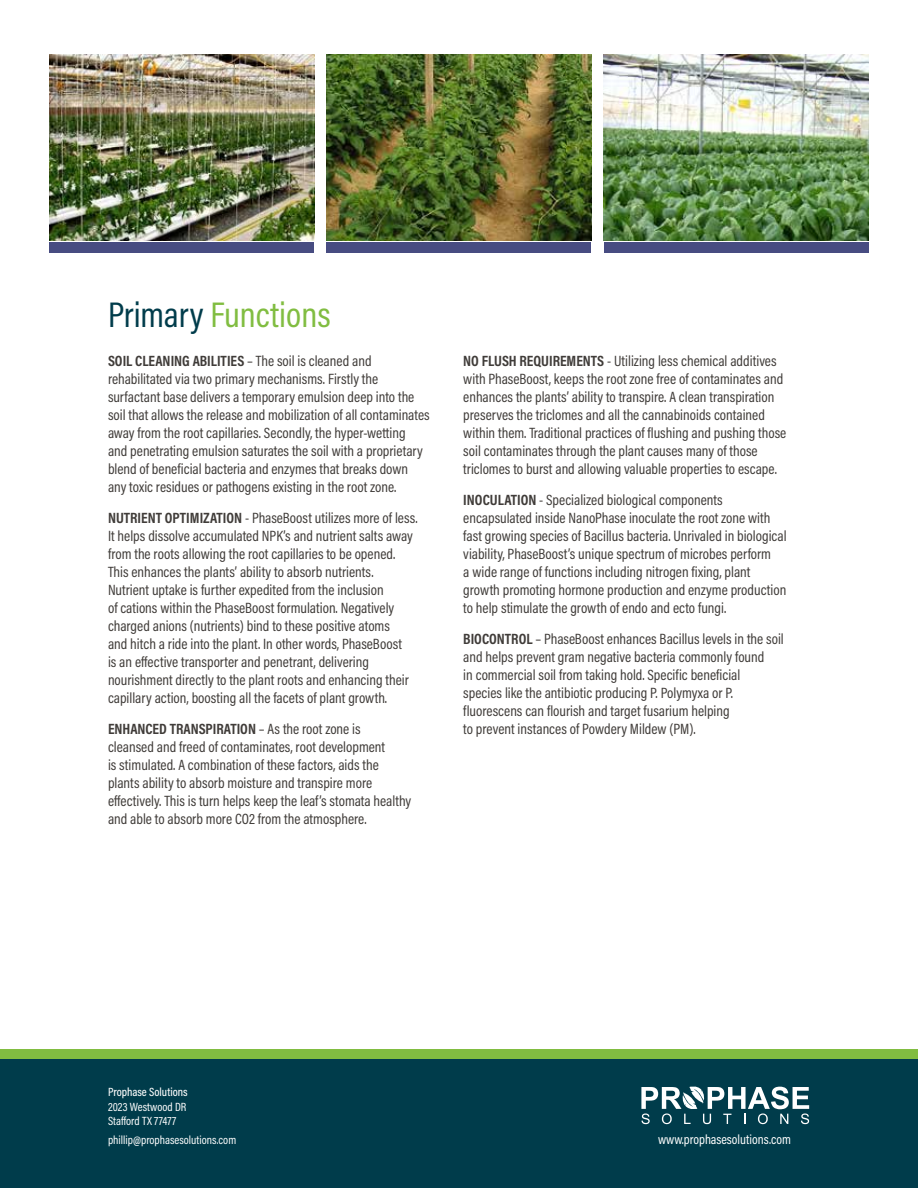
<style>
.page{position:relative;width:918px;height:1188px;background:#fff}
.page>*{position:absolute;margin:0;border:0;box-sizing:border-box;transform-origin:0 0}
.t1{font:36px "Acumin Pro Cond";color:#81bd41}
.t2{font:15px/18px "Acumin Pro Cond";color:#403c39}
.t3{font:13.5px "Acumin Pro Cond";color:#fff}
.t4{font:12px/14.4px "Acumin Pro Cond";color:#fff}
.t5{font:500 12px "Acumin Pro Cond";color:#fff}
.s1{color:#003c4b}
.s2{font-weight:700}
</style>
<div class="page">
<img style="left:50px;top:54px;width:264px;height:186px">
<img style="left:327px;top:54px;width:264px;height:186px">
<img style="left:604px;top:54px;width:264px;height:186px">
<div style="left:0;top:1058px;width:918px;height:130px;background:#003c4b"></div>
<div style="left:0;top:1050px;width:918px;height:9px;background:#81bd41"></div>
<svg style="left:641px;top:1086px;width:168px;height:38px"></svg>
<div style="left:327px;top:242px;width:264px;height:11px;background:#474c81"></div>
<div style="left:604px;top:242px;width:264px;height:11px;background:#474c81"></div>
<div style="left:50px;top:242px;width:264px;height:11px;background:#474c81"></div>
<h1 class="t1" style="left:108px;top:291px;width:224px"><span class="s1">Primary</span> Functions</h1>
<p class="t2" style="left:108px;top:352px;width:323px"><span class="s2">SOIL CLEANING ABILITIES</span> – The soil is cleaned and rehabilitated via two primary mechanisms. Firstly the surfactant base delivers a temporary emulsion deep into the soil that allows the release and mobilization of all contaminates away from the root capillaries. Secondly, the hyper-wetting<br>and penetrating emulsion saturates the soil with a proprietary blend of beneficial bacteria and enzymes that breaks down any toxic residues or pathogens existing in the root zone.</p>
<p class="t2" style="left:108px;top:509px;width:311px"><span class="s2">NUTRIENT OPTIMIZATION</span> - PhaseBoost utilizes more of less.<br>It helps dissolve accumulated NPK’s and nutrient salts away from the roots allowing the root capillaries to be opened.<br>This enhances the plants’ ability to absorb nutrients.<br>Nutrient uptake is further expedited from the inclusion<br>of cations within the PhaseBoost formulation. Negatively charged anions (nutrients) bind to these positive atoms<br>and hitch a ride into the plant. In other words, PhaseBoost<br>is an effective transporter and penetrant, delivering nourishment directly to the plant roots and enhancing their capillary action, boosting all the facets of plant growth.</p>
<p class="t2" style="left:108px;top:719px;width:305px"><span class="s2">ENHANCED TRANSPIRATION</span> – As the root zone is<br>cleansed and freed of contaminates, root development<br>is stimulated. A combination of these factors, aids the plants ability to absorb moisture and transpire more effectively. This is turn helps keep the leaf’s stomata healthy and able to absorb more CO2 from the atmosphere.</p>
<p class="t2" style="left:463px;top:352px;width:325px"><span class="s2">NO FLUSH REQUIREMENTS</span> - Utilizing less chemical additives with PhaseBoost, keeps the root zone free of contaminates and enhances the plants’ ability to transpire. A clean transpiration preserves the triclomes and all the cannabinoids contained within them. Traditional practices of flushing and pushing those soil contaminates through the plant causes many of those triclomes to burst and allowing valuable properties to escape.</p>
<p class="t2" style="left:463px;top:491px;width:325px"><span class="s2">INOCULATION</span> - Specialized biological components encapsulated inside NanoPhase inoculate the root zone with fast growing species of Bacillus bacteria. Unrivaled in biological viability, PhaseBoost’s unique spectrum of microbes perform<br>a wide range of functions including nitrogen fixing, plant growth promoting hormone production and enzyme production to help stimulate the growth of endo and ecto fungi.</p>
<p class="t2" style="left:463px;top:629px;width:322px"><span class="s2">BIOCONTROL</span> – PhaseBoost enhances Bacillus levels in the soil and helps prevent gram negative bacteria commonly found<br>in commercial soil from taking hold. Specific beneficial<br>species like the antibiotic producing P. Polymyxa or P. fluorescens can flourish and target fusarium helping<br>to prevent instances of Powdery Mildew (PM).</p>
<p class="t5" style="left:108px;top:1084px;width:81px">Prophase Solutions</p>
<p class="t4" style="left:108px;top:1099px;width:80px">2023 Westwood DR<br>Stafford TX 77477</p>
<p class="t4" style="left:108px;top:1132px;width:130px">phillip@prophasesolutions.com</p>
<p class="t3" style="left:658px;top:1131px;width:134px">www.prophasesolutions.com</p>
</div>
